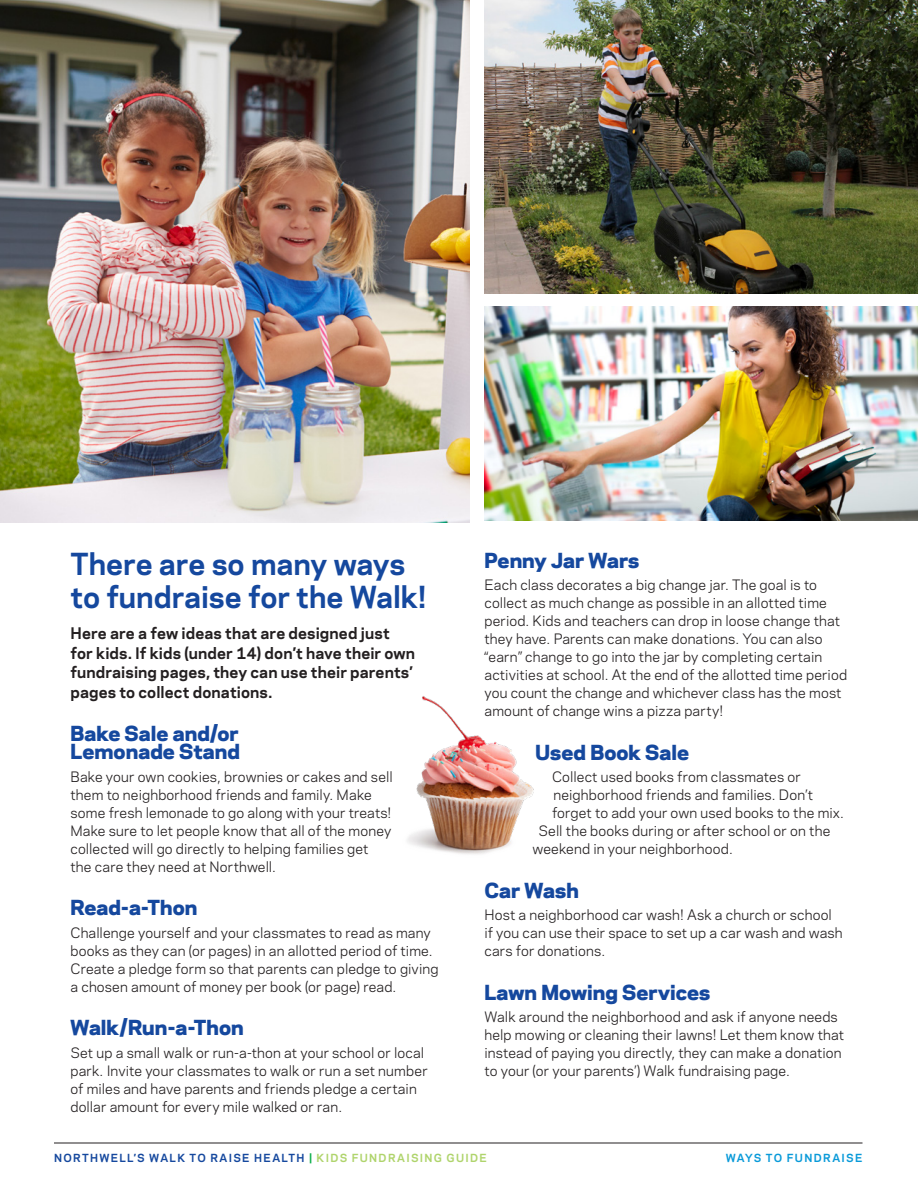
<style>
.page{position:relative;width:918px;height:1188px;background:#fff}
.page>*{position:absolute;margin:0;border:0;box-sizing:border-box;transform-origin:0 0}
.Body{font:700 28.5px/33px "Polaris";letter-spacing:-.005em;color:#15489e}
.Head{font:800 19.5px/18px "Galaxie Polaris";letter-spacing:.005em;color:#15489e}
.Body-2{font:700 15px/19.5px "Polaris";letter-spacing:.01em;color:#231f20}
.Body-3{font:13.5px/18px "Polaris";letter-spacing:.01em;color:#231f20}
.t1{font:700 10.5px "Polaris";letter-spacing:.125em;color:#15489e}
.t2{font:700 10.5px "Polaris";letter-spacing:.125em;color:#099ad9}
.s1{color:#0eaf4c}
.s2{color:#afd46c}
</style>
<div class="page">
<hr style="left:54px;top:1143px;width:808px;height:1px;background:#231f20">
<img style="left:0;top:0;width:470px;height:522px">
<img style="left:484px;top:0;width:434px;height:294px">
<img style="left:484px;top:306px;width:434px;height:214px">
<img style="left:407px;top:696px;width:127px;height:158px">
<p class="Body" style="left:70px;top:546px;width:357px">There are so many ways to fundraise for the Walk!</p>
<p class="Body-2" style="left:70px;top:623px;width:346px">Here are a few ideas that are designed just for kids. If kids (under 14) don’t have their own fundraising pages, they can use their parents’ pages to collect donations.</p>
<p class="Head" style="left:70px;top:724px;width:171px">Bake Sale and/or<br>Lemonade Stand</p>
<p class="Body-3" style="left:70px;top:767px;width:324px">Bake your own cookies, brownies or cakes and sell them to neighborhood friends and family. Make some fresh lemonade to go along with your treats!<br>Make sure to let people know that all of the money collected will go directly to helping families get the care they need at Northwell.</p>
<p class="Head" style="left:70px;top:898px;width:128px">Read-a-Thon</p>
<p class="Body-3" style="left:70px;top:923px;width:370px">Challenge yourself and your classmates to read as many books as they can (or pages) in an allotted period of time.<br>Create a pledge form so that parents can pledge to giving a chosen amount of money per book (or page) read.</p>
<p class="Head" style="left:70px;top:1018px;width:175px">Walk/Run-a-Thon</p>
<p class="Body-3" style="left:70px;top:1043px;width:359px">Set up a small walk or run-a-thon at your school or local park. Invite your classmates to walk or run a set number of miles and have parents and friends pledge a certain dollar amount for every mile walked or ran.</p>
<p class="Head" style="left:484px;top:550px;width:156px">Penny Jar Wars</p>
<p class="Body-3" style="left:484px;top:575px;width:364px">Each class decorates a big change jar. The goal is to collect as much change as possible in an allotted time period. Kids and teachers can drop in loose change that they have. Parents can make donations. You can also “earn” change to go into the jar by completing certain activities at school. At the end of the allotted time period you count the change and whichever class has the most amount of change wins a pizza party!</p>
<p class="Head" style="left:536px;top:742px;width:155px">Used Book Sale</p>
<p class="Body-3" style="left:552px;top:767px;width:250px">Collect used books from classmates or</p>
<p class="Body-3" style="left:554px;top:785px;width:261px">neighborhood friends and families. Don’t</p>
<p class="Body-3" style="left:552px;top:803px;width:294px">forget to add your own used books to the mix.</p>
<p class="Body-3" style="left:538px;top:821px;width:293px">Sell the books during or after school or on the</p>
<p class="Body-3" style="left:532px;top:839px;width:202px">weekend in your neighborhood.</p>
<p class="Head" style="left:484px;top:880px;width:96px">Car Wash</p>
<p class="Body-3" style="left:484px;top:905px;width:360px">Host a neighborhood car wash! Ask a church or school if you can use their space to set up a car wash and wash cars for donations.</p>
<p class="Head" style="left:484px;top:982px;width:227px">Lawn Mowing Services</p>
<p class="Body-3" style="left:484px;top:1007px;width:361px">Walk around the neighborhood and ask if anyone needs help mowing or cleaning their lawns! Let them know that instead of paying you directly, they can make a donation to your (or your parents’) Walk fundraising page.</p>
<p class="t1" style="left:54px;top:1150px;width:435px">NORTHWELL’S WALK TO RAISE HEALTH <span class="s1">|</span> <span class="s2">KIDS FUNDRAISING GUIDE</span></p>
<p class="t2" style="left:726px;top:1150px;width:138px">WAYS TO FUNDRAISE</p>
</div>
